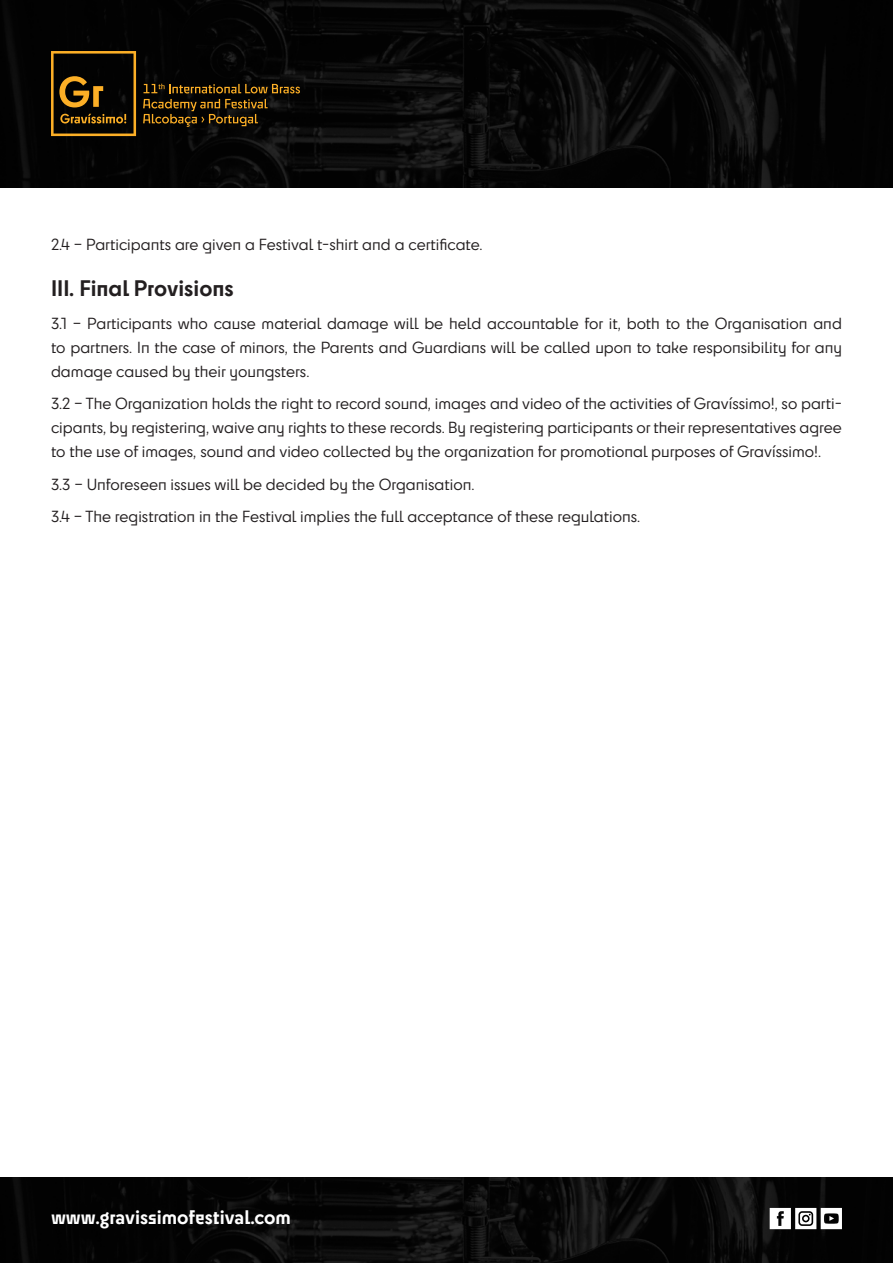
<style>
.page{position:relative;width:893px;height:1263px;background:#fff}
.page>*{position:absolute;margin:0;border:0;box-sizing:border-box;transform-origin:0 0}
.t1{font:700 21px "Cy";color:#231f20}
.t2{font:700 18.3px "Cy";color:#fff}
.t3{font:15px/24px "Cy";color:#231f20;text-align:justify}
</style>
<div class="page">
<img style="left:0;top:0;width:893px;height:187px">
<img style="left:0;top:1178px;width:893px;height:85px">
<svg style="left:770px;top:1208px;width:72px;height:21px"></svg>
<svg style="left:51px;top:51px;width:85px;height:85px;background:#3b2a0a"></svg>
<svg style="left:144px;top:84px;width:156px;height:9px"></svg>
<svg style="left:143px;top:99px;width:125px;height:28px;background:#39290b"></svg>
<p class="t3" style="left:51px;top:232px;width:433px">2.4 – Participants are given a Festival t-shirt and a certificate.</p>
<p class="t1" style="left:51px;top:272px;width:184px">III. Final Provisions</p>
<p class="t3" style="left:51px;top:310px;width:792px">3.1 – Participants who cause material damage will be held accountable for it, both to the Organisation and to partners. In the case of minors, the Parents and Guardians will be called upon to take responsibility for any damage caused by their youngsters.</p>
<p class="t3" style="left:51px;top:391px;width:792px">3.2 – The Organization holds the right to record sound, images and video of the activities of Gravíssimo!, so parti&shy;cipants, by registering, waive any rights to these records. By registering participants or their representatives agree to the use of images, sound and video collected by the organization for promotional purposes of Gravíssimo!.</p>
<p class="t3" style="left:51px;top:472px;width:425px">3.3 – Unforeseen issues will be decided by the Organisation.</p>
<p class="t3" style="left:51px;top:504px;width:591px">3.4 – The registration in the Festival implies the full acceptance of these regulations.</p>
<p class="t2" style="left:51px;top:1203px;width:242px">www.gravissimofestival.com</p>
</div>
